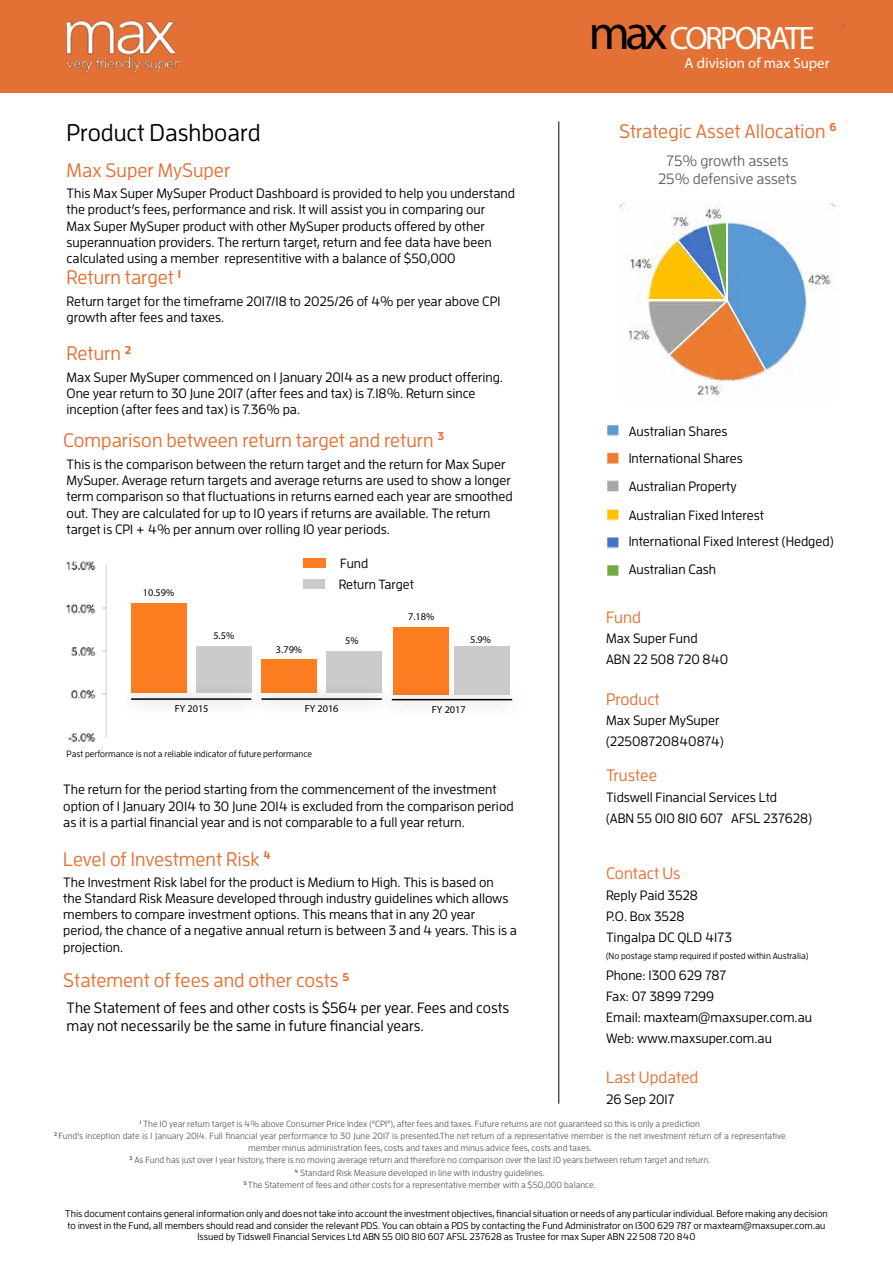
<style>
.page{position:relative;width:893px;height:1263px;background:#fff}
.page>*{position:absolute;margin:0;border:0;box-sizing:border-box;transform-origin:0 0}
.t1{font:32.4px "Myriad Pro";letter-spacing:-.075em;color:#fff}
.t2{font:500 24px "Enzo OT";color:#000}
.t3{font:500 19.5px "Enzo OT";color:#e37135}
.t4{font:500 16.5px "Enzo OT";color:#e37135}
.t5{font:500 15px/18px "Enzo OT";color:#000}
.t6{font:500 15px/18px "Enzo OT";color:#636466;text-align:center}
.t7{font:14.85px "Myriad Pro";color:#fff}
.t8{font:500 13.5px/16.2px "Enzo OT";color:#000}
.t9{font:500 13.35px/21.3px "Enzo OT";color:#000}
.t10{font:10.35px "Myriad Pro";color:#000}
.t11{font:500 9.75px/11.7px "Enzo OT";color:#000;text-align:center}
.t12{font:500 9px/12.1px "Enzo OT";color:#636466;text-align:center}
.t13{font:500 9px "Enzo OT";color:#000}
.s1{font-size:49.35px;color:#000}
</style>
<div class="page">
<hr style="left:558px;top:121px;width:1px;height:983px;background:#000">
<div style="left:0;top:0;width:893px;height:93px;background:#e37135"></div>
<img style="left:67px;top:20px;width:113px;height:53px">
<img style="left:619px;top:203px;width:216px;height:193px">
<img style="left:607px;top:425px;width:12px;height:151px">
<hr style="left:640px;top:300px;width:88px;height:1px;background:#fff">
<hr style="left:726px;top:214px;width:2px;height:88px;background:#fff">
<svg style="left:662px;top:216px;width:108px;height:161px;background:#b4a891"></svg>
<div style="left:303px;top:579px;width:21px;height:10px;background:#cbcbcb"></div>
<div style="left:304px;top:558px;width:22px;height:10px;background:#ff7d21"></div>
<img style="left:66px;top:561px;width:41px;height:181px">
<div style="left:261px;top:660px;width:56px;height:33px;background:#ff7d21"></div>
<div style="left:327px;top:651px;width:55px;height:42px;background:#cbcbcb"></div>
<div style="left:131px;top:603px;width:55px;height:90px;background:#ff7d21"></div>
<div style="left:196px;top:646px;width:55px;height:47px;background:#cbcbcb"></div>
<div style="left:118px;top:682px;width:147px;height:34px;background:#000;opacity:.75"></div>
<hr style="left:131px;top:698px;width:120px;height:2px;background:#000">
<div style="left:248px;top:682px;width:147px;height:34px;background:#000;opacity:.75"></div>
<hr style="left:261px;top:698px;width:121px;height:2px;background:#000">
<div style="left:394px;top:627px;width:55px;height:67px;background:#ff7d21"></div>
<div style="left:378px;top:683px;width:148px;height:34px;background:#000;opacity:.75"></div>
<hr style="left:392px;top:699px;width:120px;height:1px;background:#000">
<div style="left:454px;top:646px;width:56px;height:48px;background:#cbcbcb"></div>
<h2 class="t2" style="left:67px;top:119px;width:195px">Product Dashboard</h2>
<h3 class="t3" style="left:67px;top:159px;width:165px">Max Super MySuper</h3>
<p class="t8" style="left:67px;top:185px;width:450px">This Max Super MySuper Product Dashboard is provided to help you understand the product’s fees, performance and risk. It will assist you in comparing our<br>Max Super MySuper product with other MySuper products offered by other superannuation providers. The rerturn target, return and fee data have been calculated using a member representitive with a balance of $50,000</p>
<h3 class="t3" style="left:67px;top:266px;width:116px">Return target <sup>1</sup></h3>
<p class="t8" style="left:67px;top:292px;width:435px">Return target for the timeframe 2017/18 to 2025/26 of 4% per year above CPI growth after fees and taxes.</p>
<h3 class="t3" style="left:67px;top:342px;width:66px">Return <sup>2</sup></h3>
<p class="t8" style="left:67px;top:369px;width:438px">Max Super MySuper commenced on 1 January 2014 as a new product offering.<br>One year return to 30 June 2017 (after fees and tax) is 7.18%. Return since inception (after fees and tax) is 7.36% pa.</p>
<h3 class="t3" style="left:63px;top:428px;width:382px">Comparison between return target and return <sup>3</sup></h3>
<p class="t8" style="left:67px;top:456px;width:447px">This is the comparison between the return target and the return for Max Super MySuper. Average return targets and average returns are used to show a longer term comparison so that fluctuations in returns earned each year are smoothed out. They are calculated for up to 10 years if returns are available. The return target is CPI + 4% per annum over rolling 10 year periods.</p>
<p class="t10" style="left:143px;top:586px;width:33px">10.59%</p>
<p class="t10" style="left:213px;top:629px;width:22px">5.5%</p>
<p class="t10" style="left:276px;top:643px;width:28px">3.79%</p>
<p class="t9" style="left:339px;top:552px;width:77px">Fund<br>Return Target</p>
<p class="t10" style="left:345px;top:634px;width:15px">5%</p>
<p class="t10" style="left:408px;top:610px;width:28px">7.18%</p>
<p class="t10" style="left:470px;top:633px;width:22px">5.9%</p>
<p class="t10" style="left:175px;top:702px;width:35px">FY 2015</p>
<p class="t10" style="left:305px;top:702px;width:35px">FY 2016</p>
<p class="t10" style="left:432px;top:703px;width:35px">FY 2017</p>
<p class="t13" style="left:67px;top:748px;width:247px">Past performance is not a reliable indicator of future performance</p>
<p class="t8" style="left:63px;top:781px;width:452px">The return for the period starting from the commencement of the investment option of 1 January 2014 to 30 June 2014 is excluded from the comparison period as it is a partial financial year and is not comparable to a full year return.</p>
<h3 class="t3" style="left:63px;top:847px;width:209px">Level of Investment Risk <sup>4</sup></h3>
<p class="t8" style="left:63px;top:874px;width:455px">The Investment Risk label for the product is Medium to High. This is based on<br>the Standard Risk Measure developed through industry guidelines which allows members to compare investment options. This means that in any 20 year period, the chance of a negative annual return is between 3 and 4 years. This is a projection.</p>
<h3 class="t3" style="left:63px;top:969px;width:287px">Statement of fees and other costs <sup>5</sup></h3>
<p class="t5" style="left:67px;top:998px;width:444px">The Statement of fees and other costs is $564 per year. Fees and costs may not necessarily be the same in future financial years.</p>
<h1 class="t1" style="left:589px;top:18px;width:227px"><span class="s1">max</span>CORPORATE</h1>
<p class="t7" style="left:685px;top:54px;width:147px">A division of max Super</p>
<h3 class="t3" style="left:619px;top:119px;width:219px">Strategic Asset Allocation <sup>6</sup></h3>
<p class="t6" style="left:658px;top:152px;width:140px">75% growth assets<br>25% defensive assets</p>
<p class="t8" style="left:629px;top:417px;width:115px;line-height:27.3px">Australian Shares<br>International Shares<br>Australian Property</p>
<p class="t8" style="left:629px;top:501px;width:206px;line-height:26.4px">Australian Fixed Interest<br>International Fixed Interest (Hedged)</p>
<p class="t8" style="left:629px;top:561px;width:89px">Australian Cash</p>
<p class="t4" style="left:606px;top:607px;width:36px">Fund</p>
<p class="t8" style="left:606px;top:628px;width:124px;line-height:21px">Max Super Fund<br>ABN 22 508 720 840</p>
<p class="t4" style="left:606px;top:689px;width:55px">Product</p>
<p class="t8" style="left:606px;top:710px;width:119px;line-height:21px">Max Super MySuper (22508720840874)</p>
<p class="t4" style="left:606px;top:765px;width:53px">Trustee</p>
<p class="t8" style="left:606px;top:786px;width:207px;line-height:21px">Tidswell Financial Services Ltd<br>(ABN 55 010 810 607 AFSL 237628)</p>
<p class="t4" style="left:606px;top:864px;width:76px">Contact Us</p>
<p class="t8" style="left:606px;top:884px;width:127px;line-height:21px">Reply Paid 3528<br>P.O. Box 3528<br>Tingalpa DC QLD 4173</p>
<p class="t8" style="left:606px;top:965px;width:208px;line-height:21px">Phone: 1300 629 787<br>Fax: 07 3899 7299<br>Email: maxteam@maxsuper.com.au<br>Web: www.maxsuper.com.au</p>
<p class="t4" style="left:606px;top:1067px;width:94px">Last Updated</p>
<p class="t8" style="left:606px;top:1091px;width:70px">26 Sep 2017</p>
<p class="t13" style="left:606px;top:951px;width:204px">(No postage stamp required if posted within Australia)</p>
<p class="t12" style="left:54px;top:1117px;width:733px"><sup>1</sup> The 10 year return target is 4% above Consumer Price Index (“CPI”), after fees and taxes. Future returns are not guaranteed so this is only a prediction<br><sup>2</sup> Fund’s inception date is 1 January 2014. Full financial year performance to 30 June 2017 is presented.The net return of a representative member is the net investment return of a representative member minus administration fees, costs and taxes and minus advice fees, costs and taxes.<br><sup>3</sup> As Fund has just over 1 year history, there is no moving average return and therefore no comparison over the last 10 years between return target and return.<br><sup>4</sup> Standard Risk Measure developed in line with industry guidelines.<br><sup>5</sup> The Statement of fees and other costs for a representative member with a $50,000 balance.</p>
<p class="t11" style="left:65px;top:1207px;width:764px">This document contains general information only and does not take into account the investment objectives, financial situation or needs of any particular individual. Before making any decision to invest in the Fund, all members should read and consider the relevant PDS. You can obtain a PDS by contacting the Fund Administrator on 1300 629 787 or maxteam@maxsuper.com.au<br>Issued by Tidswell Financial Services Ltd ABN 55 010 810 607 AFSL 237628 as Trustee for max Super ABN 22 508 720 840</p>
</div>
